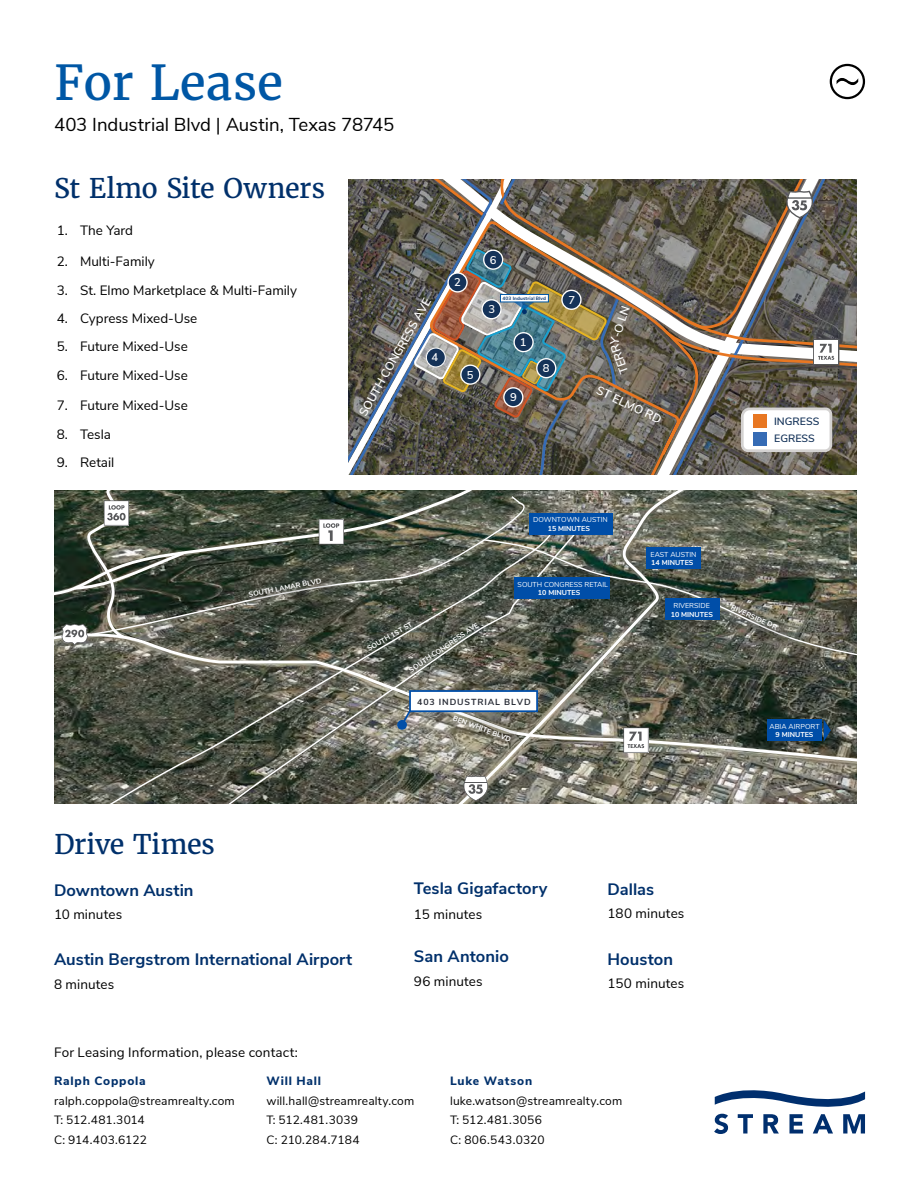
<style>
.page{position:relative;width:918px;height:1188px;background:#fff}
.page>*{position:absolute;margin:0;border:0;box-sizing:border-box;transform-origin:0 0}
.t1{font:48px "Merriweather";color:#0057a5}
.t2{font:27px "Merriweather";letter-spacing:-.015em;color:#00306b}
.t3{font:18.6px "Nunito Sans";letter-spacing:-.005em;color:#000}
.t4{font:700 16.5px "Nunito Sans";letter-spacing:.005em;color:#00306b}
.t5{font:13.5px "Nunito Sans";color:#000}
.t6{font:12px/19.5px "Nunito Sans";letter-spacing:.01em;color:#000}
.t7{font:800 12px "Nunito Sans";letter-spacing:.065em;color:#00306b}
.t8{font:600 11.85px "Nunito Sans";color:#fff}
.t9{font:600 11.25px "Nunito Sans";color:#fff}
.t10{font:600 10.65px/17.4px "Nunito Sans";color:#153359}
.t11{font:700 8.85px "Nunito Sans";letter-spacing:.1em;color:#2b2f39}
.t12{font:700 7.2px "Nunito Sans";color:#fff}
.t13{font:7.2px "Nunito";color:#fff}
.t14{font:700 4.8px "Nunito Sans";letter-spacing:.025em;color:#00306b}
</style>
<div class="page">
<svg style="left:714px;top:1090px;width:151px;height:44px"></svg>
<svg style="left:830px;top:64px;width:35px;height:35px"></svg>
<img style="left:719px;top:490px;width:137px;height:314px">
<svg style="left:506px;top:490px;width:213px;height:314px;background:#7a7a6e"></svg>
<svg style="left:579px;top:670px;width:277px;height:102px;background:#5f6257"></svg>
<svg style="left:54px;top:490px;width:452px;height:42px"></svg>
<svg style="left:552px;top:534px;width:27px;height:270px;background:#7c7d73"></svg>
<svg style="left:279px;top:495px;width:252px;height:37px;background:#555d4e"></svg>
<svg style="left:552px;top:538px;width:304px;height:132px;background:#5a5f54"></svg>
<svg style="left:54px;top:532px;width:498px;height:272px;background:#5c6054"></svg>
<svg style="left:464px;top:776px;width:24px;height:25px"></svg>
<svg style="left:319px;top:519px;width:25px;height:25px"></svg>
<svg style="left:62px;top:490px;width:217px;height:155px;background:#50584b"></svg>
<svg style="left:623px;top:728px;width:26px;height:25px"></svg>
<img style="left:402px;top:613px;width:98px;height:77px">
<div style="left:529px;top:513px;width:83px;height:21px;background:#004ea8"></div>
<div style="left:646px;top:548px;width:55px;height:21px;background:#004ea8"></div>
<div style="left:665px;top:599px;width:54px;height:21px;background:#004ea8"></div>
<div style="left:767px;top:720px;width:55px;height:21px;background:#004ea8"></div>
<div style="left:515px;top:578px;width:95px;height:21px;background:#004ea8"></div>
<img style="left:243px;top:570px;width:98px;height:45px">
<img style="left:724px;top:598px;width:71px;height:50px">
<img style="left:439px;top:712px;width:83px;height:32px">
<img style="left:360px;top:614px;width:71px;height:55px">
<svg style="left:824px;top:720px;width:7px;height:21px"></svg>
<svg style="left:400px;top:697px;width:19px;height:30px"></svg>
<div style="left:410px;top:691px;width:127px;height:20px;background:#fff"></div>
<div style="left:409px;top:690px;width:129px;height:22px;border:2px solid #004ea8"></div>
<div style="left:397px;top:720px;width:10px;height:10px;background:#004ea8;border-radius:50%"></div>
<svg style="left:629px;top:180px;width:227px;height:294px;background:#757167"></svg>
<svg style="left:629px;top:221px;width:71px;height:253px;background:#787065"></svg>
<svg style="left:781px;top:190px;width:37px;height:29px"></svg>
<svg style="left:664px;top:315px;width:192px;height:67px"></svg>
<img style="left:348px;top:180px;width:281px;height:294px">
<h1 class="t1" style="left:54px;top:53px;width:231px">For Lease</h1>
<h3 class="t3" style="left:54px;top:111px;width:342px">403 Industrial Blvd | Austin, Texas 78745</h3>
<h2 class="t2" style="left:54px;top:171px;width:273px">St Elmo Site Owners</h2>
<p class="t5" style="left:57px;top:221px;width:78px">1. The Yard</p>
<p class="t5" style="left:57px;top:251px;width:99px">2. Multi-Family</p>
<p class="t5" style="left:57px;top:280px;width:242px">3. St. Elmo Marketplace &amp; Multi-Family</p>
<p class="t5" style="left:57px;top:308px;width:142px">4. Cypress Mixed-Use</p>
<p class="t5" style="left:57px;top:336px;width:132px">5. Future Mixed-Use</p>
<p class="t5" style="left:57px;top:365px;width:132px">6. Future Mixed-Use</p>
<p class="t5" style="left:57px;top:395px;width:132px">7. Future Mixed-Use</p>
<p class="t5" style="left:57px;top:425px;width:56px">8. Tesla</p>
<p class="t5" style="left:57px;top:453px;width:59px">9. Retail</p>
<p class="t8" style="left:355px;top:411px;width:135px;rotate:-61deg">SOUTH CONGRESS AVE</p>
<p class="t9" style="left:432px;top:349px;width:8px">4</p>
<p class="t9" style="left:454px;top:274px;width:8px">2</p>
<p class="t9" style="left:467px;top:366px;width:8px">5</p>
<p class="t9" style="left:490px;top:252px;width:8px">6</p>
<p class="t9" style="left:488px;top:301px;width:8px">3</p>
<p class="t14" style="left:503px;top:295px;width:45px">403 Industrial Blvd</p>
<p class="t9" style="left:520px;top:334px;width:8px">1</p>
<p class="t9" style="left:510px;top:389px;width:8px">9</p>
<p class="t9" style="left:543px;top:360px;width:8px">8</p>
<p class="t9" style="left:569px;top:292px;width:8px">7</p>
<p class="t8" style="left:608px;top:334px;width:34px;rotate:-71deg">-O LN</p>
<p class="t8" style="left:601px;top:382px;width:72px;rotate:26deg">ST ELMO RD</p>
<p class="t10" style="left:774px;top:412px;width:47px">INGRESS<br>EGRESS</p>
<p class="t12" style="left:248px;top:589px;width:75px;rotate:-11deg">SOUTH LAMAR BLVD</p>
<p class="t13" style="left:533px;top:514px;width:76px">DOWNTOWN AUSTIN</p>
<p class="t12" style="left:548px;top:523px;width:44px">15 MINUTES</p>
<p class="t13" style="left:518px;top:579px;width:92px">SOUTH CONGRESS RETAIL</p>
<p class="t12" style="left:365px;top:645px;width:53px;rotate:-30deg">SOUTH 1ST ST</p>
<p class="t12" style="left:407px;top:666px;width:84px;rotate:-34deg">SOUTH CONGRESS AVE</p>
<p class="t12" style="left:538px;top:588px;width:44px">10 MINUTES</p>
<p class="t11" style="left:417px;top:695px;width:115px">403 INDUSTRIAL BLVD</p>
<p class="t12" style="left:455px;top:713px;width:63px;rotate:21deg">BEN WHITE BLVD</p>
<p class="t13" style="left:651px;top:549px;width:48px">EAST AUSTIN</p>
<p class="t12" style="left:651px;top:558px;width:44px">14 MINUTES</p>
<p class="t13" style="left:673px;top:600px;width:38px">RIVERSIDE</p>
<p class="t12" style="left:671px;top:609px;width:44px">10 MINUTES</p>
<p class="t12" style="left:734px;top:602px;width:51px;rotate:24deg">RIVERSIDE DR</p>
<p class="t13" style="left:770px;top:721px;width:52px">ABIA AIRPORT</p>
<p class="t12" style="left:776px;top:730px;width:39px">9 MINUTES</p>
<h2 class="t2" style="left:54px;top:827px;width:163px">Drive Times</h2>
<p class="t4" style="left:54px;top:878px;width:141px">Downtown Austin</p>
<p class="t5" style="left:54px;top:904px;width:70px">10 minutes</p>
<p class="t4" style="left:54px;top:948px;width:300px">Austin Bergstrom International Airport</p>
<p class="t5" style="left:54px;top:974px;width:62px">8 minutes</p>
<p class="t5" style="left:54px;top:1042px;width:246px">For Leasing Information, please contact:</p>
<p class="t4" style="left:414px;top:876px;width:135px">Tesla Gigafactory</p>
<p class="t5" style="left:414px;top:904px;width:70px">15 minutes</p>
<p class="t4" style="left:414px;top:944px;width:96px">San Antonio</p>
<p class="t5" style="left:414px;top:972px;width:70px">96 minutes</p>
<p class="t4" style="left:607px;top:877px;width:48px">Dallas</p>
<p class="t5" style="left:607px;top:904px;width:78px">180 minutes</p>
<p class="t4" style="left:607px;top:947px;width:67px">Houston</p>
<p class="t5" style="left:607px;top:974px;width:78px">150 minutes</p>
<p class="t7" style="left:54px;top:1072px;width:93px">Ralph Coppola</p>
<p class="t6" style="left:54px;top:1090px;width:182px">ralph.coppola@streamrealty.com<br>T: 512.481.3014<br>C: 914.403.6122</p>
<p class="t7" style="left:266px;top:1072px;width:56px">Will Hall</p>
<p class="t6" style="left:266px;top:1090px;width:149px">will.hall@streamrealty.com<br>T: 512.481.3039<br>C: 210.284.7184</p>
<p class="t7" style="left:450px;top:1072px;width:84px">Luke Watson</p>
<p class="t6" style="left:450px;top:1090px;width:174px">luke.watson@streamrealty.com<br>T: 512.481.3056<br>C: 806.543.0320</p>
</div>
